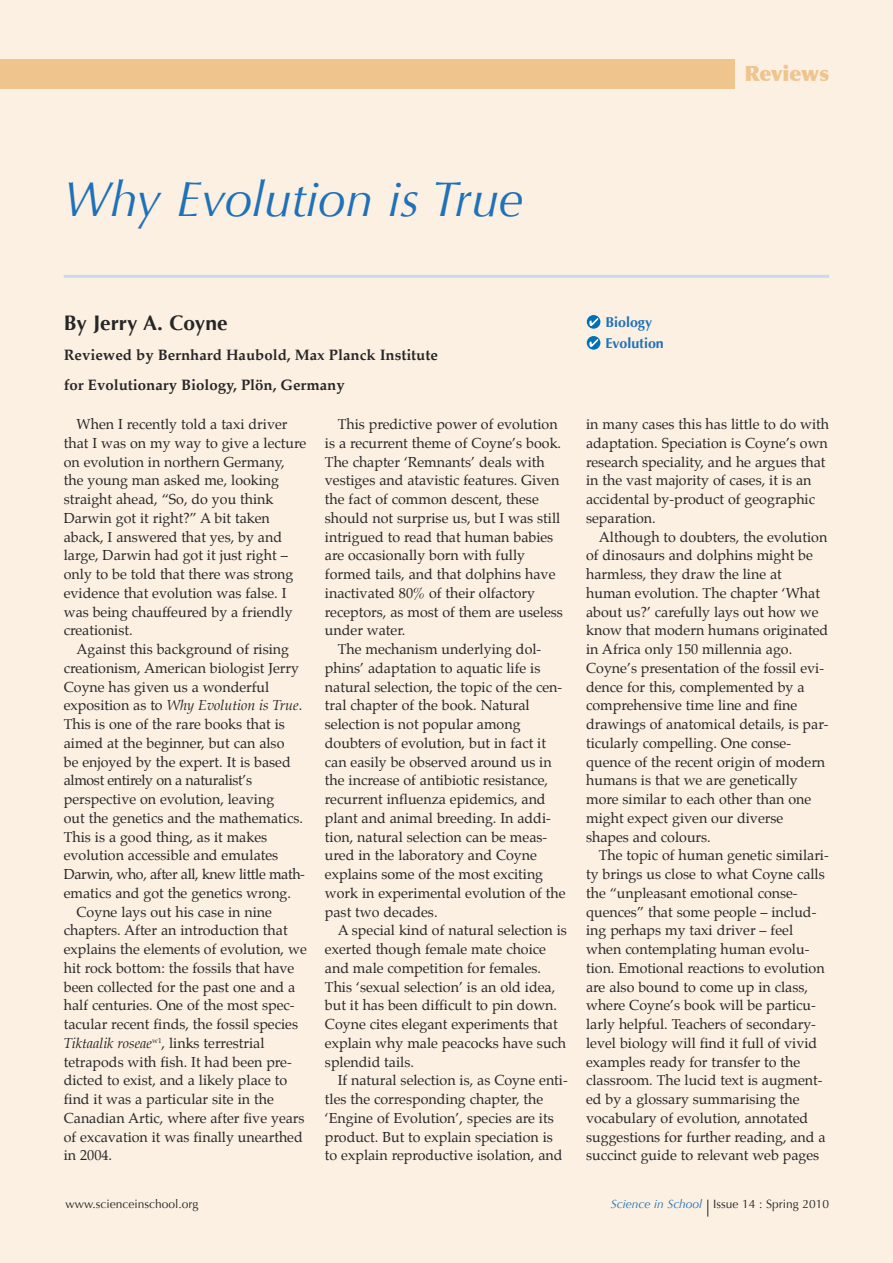
<style>
.page{position:relative;width:893px;height:1263px;background:#fbf0e2}
.page>*{position:absolute;margin:0;border:0;box-sizing:border-box;transform-origin:0 0}
.t1{font:italic 49.5px "Optima";color:#1f71b9}
.t2{font:700 21px "Optima";color:#272627}
.t3{font:900 21px "Optima";letter-spacing:-.005em;color:#efc58d}
.t4{font:700 15px/30px "Palatino";color:#272627}
.t5{font:14.25px/18.8px "Palatino";color:#272627}
.t6{font:14.25px "Palatino";letter-spacing:-.025em;color:#272627}
.t7{font:italic 14.25px "Palatino";color:#272627}
.t8{font:700 14.25px/21px "Optima";color:#1f71b9}
.t9{font:12px "Optima";color:#272627}
.s1{font-style:normal}
.s2{font-style:italic}
.s3{font-style:italic;color:#1f71b9}
</style>
<div class="page">
<div style="left:0;top:60px;width:735px;height:29px;background:#efc58d"></div>
<svg style="left:707px;top:1199px;width:1px;height:17px"></svg>
<hr style="left:64px;top:275px;width:765px;height:3px;background:#cbd8ef">
<div style="left:587px;top:336px;width:13px;height:14px;background:#0071b9;border-radius:50%"></div>
<svg style="left:589px;top:339px;width:9px;height:8px"></svg>
<div style="left:587px;top:315px;width:13px;height:14px;background:#0071b9;border-radius:50%"></div>
<svg style="left:589px;top:318px;width:9px;height:8px"></svg>
<h2 class="t3" style="left:744px;top:61px;width:86px">Reviews</h2>
<h1 class="t1" style="left:64px;top:170px;width:461px">Why Evolution is True</h1>
<h2 class="t2" style="left:64px;top:310px;width:165px">By Jerry A. Coyne</h2>
<p class="t4" style="left:64px;top:341px;width:376px">Reviewed by Bernhard Haubold, Max Planck Institute for Evolutionary Biology, Plön, Germany</p>
<p class="t5" style="left:64px;top:416px;width:244px;text-indent:13px">When I recently told a taxi driver that I was on my way to give a lecture on evolution in northern Germany, the young man asked me, looking straight ahead, “So, do you think<br>Darwin got it right?” A bit taken aback, I answered that yes, by and large, Darwin had got it just right – only to be told that there was strong evidence that evolution was false. I was being chauffeured by a friendly creationist.</p>
<p class="t5" style="left:77px;top:641px;width:214px">Against this background of rising</p>
<p class="t5" style="left:64px;top:659px;width:237px">creationism, American biologist Jerry</p>
<p class="t5" style="left:64px;top:678px;width:207px">Coyne has given us a wonderful</p>
<p class="t7" style="left:64px;top:699px;width:240px"><span class="s1">exposition as to</span> Why Evolution is True<span class="s1">.</span></p>
<p class="t5" style="left:64px;top:716px;width:223px">This is one of the rare books that is</p>
<p class="t5" style="left:64px;top:734px;width:222px">aimed at the beginner, but can also</p>
<p class="t5" style="left:64px;top:753px;width:228px">be enjoyed by the expert. It is based</p>
<p class="t6" style="left:64px;top:774px;width:190px">almost entirely on a naturalist’s</p>
<p class="t5" style="left:64px;top:791px;width:212px">perspective on evolution, leaving</p>
<p class="t5" style="left:64px;top:809px;width:241px">out the genetics and the mathematics.</p>
<p class="t5" style="left:64px;top:828px;width:205px">This is a good thing, as it makes</p>
<p class="t5" style="left:64px;top:847px;width:216px">evolution accessible and emulates</p>
<p class="t6" style="left:64px;top:867px;width:243px">Darwin, who, after all, knew little math-</p>
<p class="t5" style="left:64px;top:884px;width:229px">ematics and got the genetics wrong.</p>
<p class="t5" style="left:77px;top:903px;width:197px">Coyne lays out his case in nine</p>
<p class="t5" style="left:64px;top:922px;width:225px">chapters. After an introduction that</p>
<p class="t5" style="left:64px;top:941px;width:245px">explains the elements of evolution, we</p>
<p class="t5" style="left:64px;top:959px;width:232px">hit rock bottom: the fossils that have</p>
<p class="t5" style="left:64px;top:978px;width:233px">been collected for the past one and a</p>
<p class="t5" style="left:64px;top:997px;width:232px">half centuries. One of the most spec-</p>
<p class="t5" style="left:64px;top:1016px;width:236px">tacular recent finds, the fossil species</p>
<p class="t5" style="left:64px;top:1034px;width:202px"><span class="s2">Tiktaalik roseae</span><sup>w1</sup>, links terrestrial</p>
<p class="t5" style="left:64px;top:1053px;width:230px">tetrapods with fish. It had been pre-</p>
<p class="t5" style="left:64px;top:1072px;width:225px">dicted to exist, and a likely place to</p>
<p class="t5" style="left:64px;top:1091px;width:212px">find it was a particular site in the</p>
<p class="t5" style="left:64px;top:1109px;width:242px">Canadian Artic, where after five years</p>
<p class="t5" style="left:64px;top:1128px;width:241px">of excavation it was finally unearthed</p>
<p class="t5" style="left:64px;top:1147px;width:50px">in 2004.</p>
<p class="t5" style="left:338px;top:416px;width:221px">This predictive power of evolution</p>
<p class="t5" style="left:325px;top:434px;width:238px">is a recurrent theme of Coyne’s book.</p>
<p class="t5" style="left:325px;top:453px;width:221px">The chapter ‘Remnants’ deals with</p>
<p class="t5" style="left:325px;top:472px;width:236px">vestiges and atavistic features. Given</p>
<p class="t5" style="left:325px;top:491px;width:215px">the fact of common descent, these</p>
<p class="t5" style="left:325px;top:509px;width:237px">should not surprise us, but I was still</p>
<p class="t5" style="left:325px;top:528px;width:230px">intrigued to read that human babies</p>
<p class="t5" style="left:325px;top:547px;width:202px">are occasionally born with fully</p>
<p class="t5" style="left:325px;top:566px;width:232px">formed tails, and that dolphins have</p>
<p class="t5" style="left:325px;top:584px;width:212px">inactivated 80% of their olfactory</p>
<p class="t5" style="left:325px;top:603px;width:239px">receptors, as most of them are useless</p>
<p class="t5" style="left:325px;top:622px;width:82px">under water.</p>
<p class="t5" style="left:338px;top:641px;width:205px">The mechanism underlying dol-</p>
<p class="t5" style="left:325px;top:659px;width:217px">phins’ adaptation to aquatic life is</p>
<p class="t5" style="left:325px;top:678px;width:239px">natural selection, the topic of the cen-</p>
<p class="t5" style="left:325px;top:697px;width:206px">tral chapter of the book. Natural</p>
<p class="t5" style="left:325px;top:716px;width:197px">selection is not popular among</p>
<p class="t5" style="left:325px;top:734px;width:223px">doubters of evolution, but in fact it</p>
<p class="t5" style="left:325px;top:753px;width:228px">can easily be observed around us in</p>
<p class="t5" style="left:325px;top:772px;width:225px">the increase of antibiotic resistance,</p>
<p class="t5" style="left:325px;top:791px;width:222px">recurrent influenza epidemics, and</p>
<p class="t5" style="left:325px;top:809px;width:227px">plant and animal breeding. In addi-</p>
<p class="t5" style="left:325px;top:828px;width:224px">tion, natural selection can be meas-</p>
<p class="t5" style="left:325px;top:847px;width:213px">ured in the laboratory and Coyne</p>
<p class="t5" style="left:325px;top:866px;width:220px">explains some of the most exciting</p>
<p class="t5" style="left:325px;top:884px;width:242px">work in experimental evolution of the</p>
<p class="t5" style="left:325px;top:903px;width:114px">past two decades.</p>
<p class="t5" style="left:338px;top:922px;width:231px">A special kind of natural selection is</p>
<p class="t5" style="left:325px;top:941px;width:223px">exerted though female mate choice</p>
<p class="t5" style="left:325px;top:959px;width:218px">and male competition for females.</p>
<p class="t5" style="left:325px;top:978px;width:232px">This ‘sexual selection’ is an old idea,</p>
<p class="t5" style="left:325px;top:997px;width:234px">but it has been difficult to pin down.</p>
<p class="t5" style="left:325px;top:1016px;width:234px">Coyne cites elegant experiments that</p>
<p class="t5" style="left:325px;top:1034px;width:243px">explain why male peacocks have such</p>
<p class="t5" style="left:325px;top:1053px;width:90px">splendid tails.</p>
<p class="t5" style="left:338px;top:1072px;width:232px">If natural selection is, as Coyne enti-</p>
<p class="t5" style="left:325px;top:1091px;width:220px">tles the corresponding chapter, the</p>
<p class="t5" style="left:325px;top:1109px;width:230px">‘Engine of Evolution’, species are its</p>
<p class="t5" style="left:325px;top:1128px;width:229px">product. But to explain speciation is</p>
<p class="t5" style="left:325px;top:1147px;width:239px">to explain reproductive isolation, and</p>
<p class="t8" style="left:605px;top:312px;width:60px">Biology<br>Evolution</p>
<p class="t5" style="left:586px;top:416px;width:245px">in many cases this has little to do with adaptation. Speciation is Coyne’s own research speciality, and he argues that in the vast majority of cases, it is an accidental by-product of geographic separation.</p>
<p class="t5" style="left:586px;top:528px;width:244px;text-indent:13px">Although to doubters, the evolution of dinosaurs and dolphins might be harmless, they draw the line at human evolution. The chapter ‘What about us?’ carefully lays out how we know that modern humans originated in Africa only 150 millennia ago.<br>Coyne’s presentation of the fossil evi&shy;dence for this, complemented by a comprehensive time line and fine drawings of anatomical details, is par&shy;ticularly compelling. One conse&shy;quence of the recent origin of modern humans is that we are genetically more similar to each other than one might expect given our diverse shapes and colours.</p>
<p class="t5" style="left:586px;top:847px;width:244px;text-indent:13px">The topic of human genetic similari&shy;ty brings us close to what Coyne calls the “unpleasant emotional conse&shy;quences” that some people – includ&shy;ing perhaps my taxi driver – feel when contemplating human evolu&shy;tion. Emotional reactions to evolution are also bound to come up in class, where Coyne’s book will be particu&shy;larly helpful. Teachers of secondary&shy;level biology will find it full of vivid examples ready for transfer to the classroom. The lucid text is augment&shy;ed by a glossary summarising the vocabulary of evolution, annotated suggestions for further reading, and a succinct guide to relevant web pages</p>
<p class="t9" style="left:65px;top:1196px;width:134px">www.scienceinschool.org</p>
<p class="t9" style="left:611px;top:1197px;width:220px"><span class="s3">Science in School</span> Issue 14 : Spring 2010</p>
</div>
